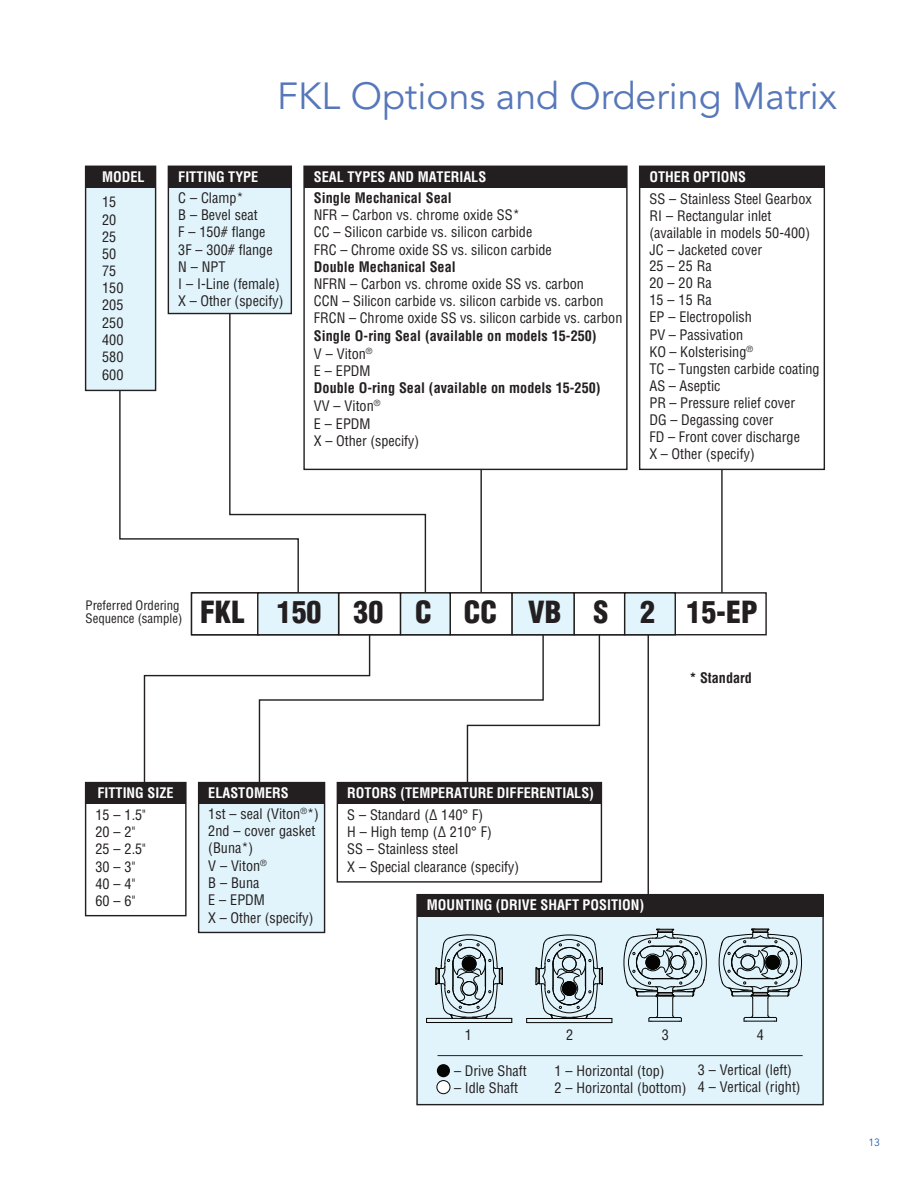
<style>
.page{position:relative;width:918px;height:1188px;background:#fff}
.page>*{position:absolute;margin:0;border:0;box-sizing:border-box;transform-origin:0 0}
.t1{font:37.5px "Avenir LT Pro";color:#5677b9}
.t2{font:900 condensed 29.85px "Helvetica LT Std";color:#231f20}
.t3{font:condensed 14.25px/17.1px "Helvetica LT Std";color:#231f20}
.t4{font:700 condensed 14.25px/17.5px "Helvetica LT Std";color:#231f20}
.t5{font:700 condensed 14.25px "Helvetica LT Std";color:#fff}
.t6{font:condensed 12.75px/12.8px "Helvetica LT Std";color:#231f20}
.t7{font:10.5px "Avenir LT Pro";color:#235fab}
.s1{font-weight:400}
</style>
<div class="page">
<div style="left:191px;top:592px;width:68px;height:43px;border:1px solid #231f20"></div>
<div style="left:449px;top:592px;width:64px;height:43px;border:1px solid #231f20"></div>
<div style="left:573px;top:592px;width:52px;height:43px;border:1px solid #231f20"></div>
<div style="left:417px;top:895px;width:406px;height:210px;background:#e1f4fc"></div>
<div style="left:416px;top:894px;width:408px;height:211px;border:1px solid #231f20"></div>
<div style="left:86px;top:166px;width:70px;height:224px;background:#e1f4fc"></div>
<div style="left:85px;top:166px;width:71px;height:225px;border:1px solid #231f20"></div>
<div style="left:168px;top:166px;width:123px;height:148px;background:#e1f4fc"></div>
<div style="left:168px;top:166px;width:124px;height:148px;border:1px solid #231f20"></div>
<div style="left:639px;top:166px;width:186px;height:304px;border:1px solid #231f20"></div>
<div style="left:258px;top:593px;width:81px;height:42px;background:#e2f4fc"></div>
<div style="left:257px;top:592px;width:82px;height:43px;border:1px solid #211e1e"></div>
<div style="left:401px;top:593px;width:49px;height:42px;background:#e2f4fc"></div>
<div style="left:400px;top:592px;width:51px;height:43px;border:1px solid #211e1e"></div>
<div style="left:512px;top:593px;width:62px;height:42px;background:#e2f4fc"></div>
<div style="left:511px;top:592px;width:64px;height:43px;border:1px solid #211e1e"></div>
<div style="left:625px;top:593px;width:50px;height:42px;background:#e2f4fc"></div>
<div style="left:624px;top:592px;width:52px;height:43px;border:1px solid #211e1e"></div>
<div style="left:86px;top:166px;width:70px;height:22px;background:#231f20"></div>
<div style="left:168px;top:166px;width:123px;height:22px;background:#231f20"></div>
<div style="left:85px;top:782px;width:102px;height:134px;border:1px solid #231f20"></div>
<div style="left:86px;top:783px;width:100px;height:21px;background:#231f20"></div>
<div style="left:640px;top:166px;width:184px;height:22px;background:#231f20"></div>
<div style="left:304px;top:166px;width:323px;height:22px;background:#231f20"></div>
<svg style="left:118px;top:389px;width:110px;height:205px"></svg>
<svg style="left:228px;top:312px;width:199px;height:282px"></svg>
<hr style="left:480px;top:469px;width:2px;height:124px;background:#231f20">
<hr style="left:721px;top:469px;width:2px;height:124px;background:#231f20">
<div style="left:337px;top:782px;width:265px;height:101px;border:1px solid #231f20"></div>
<div style="left:337px;top:783px;width:264px;height:21px;background:#231f20"></div>
<div style="left:199px;top:783px;width:126px;height:149px;background:#e1f4fc"></div>
<div style="left:198px;top:782px;width:127px;height:151px;border:1px solid #231f20"></div>
<div style="left:199px;top:783px;width:126px;height:21px;background:#231f20"></div>
<div style="left:417px;top:895px;width:406px;height:21px;background:#231f20"></div>
<svg style="left:143px;top:633px;width:458px;height:151px"></svg>
<hr style="left:438px;top:1055px;width:365px;height:1px;background:#231f20">
<hr style="left:648px;top:635px;width:1px;height:259px;background:#231f20">
<div style="left:437px;top:1081px;width:13px;height:13px;background:#fff;border-radius:50%"></div>
<div style="left:437px;top:1080px;width:13px;height:14px;border:1px solid #050504;border-radius:50%"></div>
<div style="left:437px;top:1064px;width:13px;height:13px;background:#050504;border-radius:50%"></div>
<hr style="left:527px;top:1018px;width:85px;height:1px;background:#040503">
<hr style="left:527px;top:1022px;width:85px;height:1px;background:#040503">
<hr style="left:427px;top:1018px;width:85px;height:1px;background:#040503">
<hr style="left:427px;top:1022px;width:85px;height:1px;background:#040503">
<svg style="left:623px;top:929px;width:84px;height:93px"></svg>
<svg style="left:718px;top:929px;width:84px;height:93px"></svg>
<svg style="left:536px;top:916px;width:67px;height:102px"></svg>
<svg style="left:435px;top:916px;width:68px;height:103px"></svg>
<p class="t5" style="left:102px;top:168px;width:44px">MODEL</p>
<p class="t5" style="left:178px;top:168px;width:82px">FITTING TYPE</p>
<h1 class="t1" style="left:277px;top:74px;width:561px">FKL Options and Ordering Matrix</h1>
<p class="t5" style="left:314px;top:168px;width:174px">SEAL TYPES AND MATERIALS</p>
<p class="t5" style="left:650px;top:168px;width:98px">OTHER OPTIONS</p>
<p class="t3" style="left:102px;top:194px;width:23px">15<br>20<br>25<br>50<br>75<br>150<br>205<br>250<br>400<br>580<br>600</p>
<p class="t4" style="left:314px;top:189px;width:139px">Single Mechanical Seal</p>
<p class="t3" style="left:314px;top:206px;width:239px">NFR – Carbon vs. chrome oxide SS*<br>CC – Silicon carbide vs. silicon carbide<br>FRC – Chrome oxide SS vs. silicon carbide</p>
<p class="t4" style="left:314px;top:258px;width:143px">Double Mechanical Seal</p>
<p class="t3" style="left:314px;top:276px;width:310px">NFRN – Carbon vs. chrome oxide SS vs. carbon<br>CCN – Silicon carbide vs. silicon carbide vs. carbon<br>FRCN – Chrome oxide SS vs. silicon carbide vs. carbon</p>
<p class="t3" style="left:314px;top:345px;width:60px">V – Viton<sup>®</sup></p>
<p class="t3" style="left:178px;top:189px;width:107px">C – Clamp*<br>B – Bevel seat<br>F – 150# flange<br>3F – 300# flange<br>N – NPT<br>I – I-Line (female)<br>X – Other (specify)</p>
<p class="t3" style="left:650px;top:190px;width:164px">SS – Stainless Steel Gearbox<br>RI – Rectangular inlet (available in models 50-400)<br>JC – Jacketed cover</p>
<p class="t3" style="left:650px;top:257px;width:172px">25 – 25 Ra<br>20 – 20 Ra<br>15 – 15 Ra<br>EP – Electropolish<br>PV – Passivation<br>KO – Kolsterising<sup>®<br></sup>TC – Tungsten carbide coating<br>AS – Aseptic<br>PR – Pressure relief cover<br>DG – Degassing cover<br>FD – Front cover discharge<br>X – Other (specify)</p>
<p class="t4" style="left:314px;top:327px;width:284px">Single O-ring Seal (available on models 15-250)</p>
<p class="t3" style="left:314px;top:362px;width:58px">E – EPDM</p>
<p class="t4" style="left:314px;top:379px;width:288px">Double O-ring Seal (available on models 15-250)<br><span class="s1">VV – Viton</span><sup>®<br></sup><span class="s1">E – EPDM<br>X – Other (specify)</span></p>
<p class="t6" style="left:86px;top:599px;width:98px">Preferred Ordering<br>Sequence (sample)</p>
<h2 class="t2" style="left:200px;top:593px;width:559px">FKL 150 30 C CC VB S 2 15-EP</h2>
<p class="t4" style="left:689px;top:669px;width:64px">* Standard</p>
<p class="t5" style="left:97px;top:784px;width:78px">FITTING SIZE</p>
<p class="t3" style="left:95px;top:806px;width:52px">15 – 1.5"<br>20 – 2"<br>25 – 2.5"<br>30 – 3"<br>40 – 4"<br>60 – 6"</p>
<p class="t5" style="left:208px;top:784px;width:82px">ELASTOMERS</p>
<p class="t5" style="left:347px;top:784px;width:248px">ROTORS (TEMPERATURE DIFFERENTIALS)</p>
<p class="t3" style="left:208px;top:805px;width:112px">1st – seal (Viton<sup>®</sup>*)<br>2nd – cover gasket (Buna*)<br>V – Viton<sup>®<br></sup>B – Buna<br>E – EPDM<br>X – Other (specify)</p>
<p class="t3" style="left:347px;top:806px;width:146px">S – Standard (∆ 140° F)<br>H – High temp (∆ 210° F)<br>SS – Stainless steel</p>
<p class="t3" style="left:347px;top:858px;width:174px">X – Special clearance (specify)</p>
<p class="t5" style="left:427px;top:896px;width:219px">MOUNTING (DRIVE SHAFT POSITION)</p>
<p class="t3" style="left:465px;top:1026px;width:9px">1</p>
<p class="t3" style="left:566px;top:1026px;width:9px">2</p>
<p class="t3" style="left:662px;top:1026px;width:9px">3</p>
<p class="t3" style="left:757px;top:1026px;width:9px">4</p>
<p class="t3" style="left:454px;top:1062px;width:74px">– Drive Shaft</p>
<p class="t3" style="left:454px;top:1079px;width:65px">– Idle Shaft</p>
<p class="t3" style="left:554px;top:1062px;width:134px">1 – Horizontal (top)<br>2 – Horizontal (bottom)</p>
<p class="t3" style="left:698px;top:1061px;width:104px">3 – Vertical (left)<br>4 – Vertical (right)</p>
<p class="t7" style="left:868px;top:1137px;width:13px">13</p>
</div>
